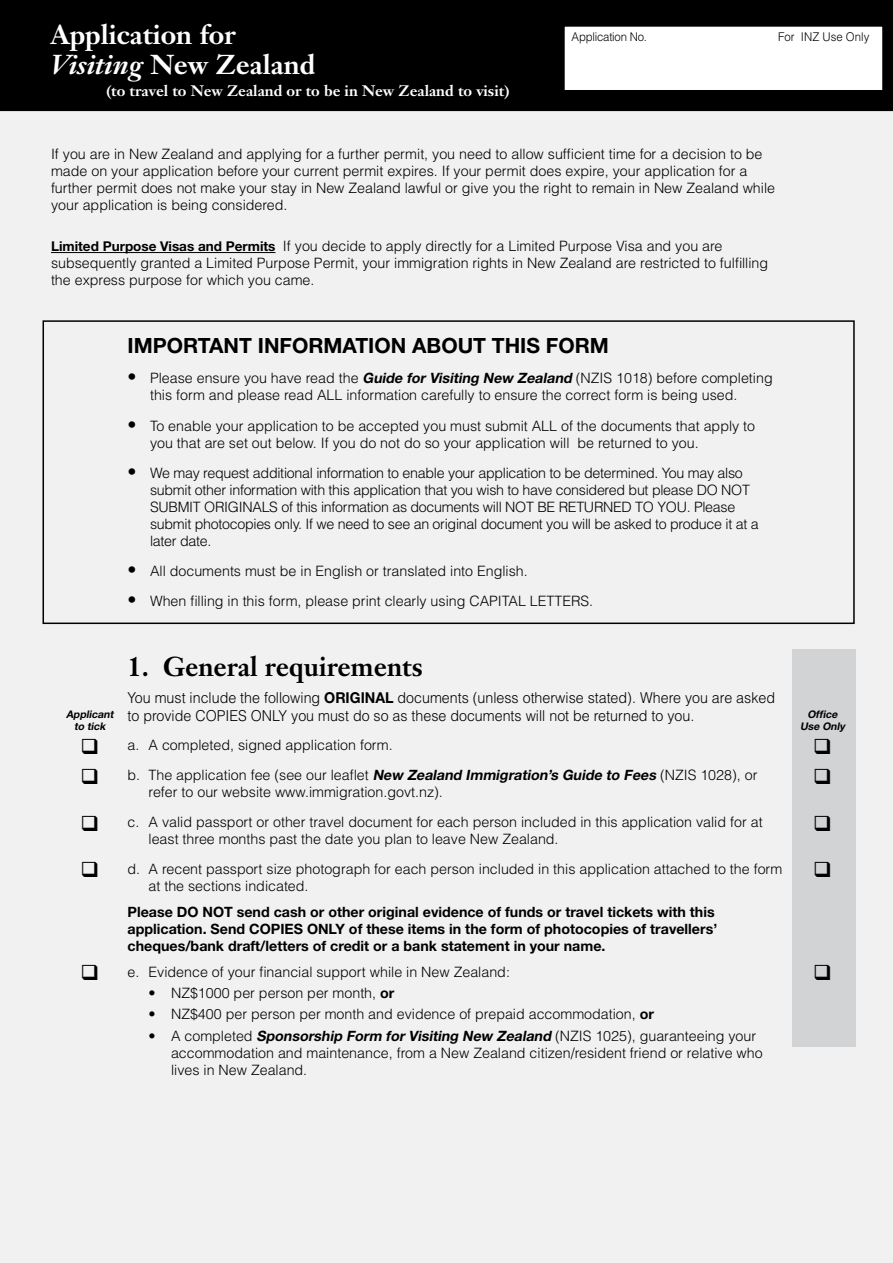
<style>
.page{position:relative;width:893px;height:1263px;background:#f1f1f2}
.page>*{position:absolute;margin:0;border:0;box-sizing:border-box;transform-origin:0 0}
.t1{font:700 27px "Janson Text";color:#fff}
.t2{font:700 27px "Janson Text";color:#000;scale:.95 1}
.t3{font:700 21px "Helvetica Neue";color:#000}
.t4{font:300 15px/18px "Helvetica";color:#000;scale:.95 1}
.t5{font:700 15px "Janson Text";color:#fff}
.t6{font:300 14.25px/17.1px "Helvetica";color:#000}
.t7{font:300 14.25px/17.1px "Helvetica";letter-spacing:-.02em;color:#000}
.t8{font:700 14.25px/17.1px "Helvetica Neue";color:#000}
.t9{font:300 12px "Helvetica";letter-spacing:-.02em;color:#000;scale:.95 1}
.t10{font:300 12px "Helvetica";color:#000;scale:.95 1}
.t11{font:italic 700 10.5px/12px "Helvetica Neue";color:#000;text-align:center}
.s1{font-style:italic}
.s2{font-family:"Helvetica Neue";font-weight:700;font-size:13.5px}
.s3{font-size:18px}
.s4{font-family:"Helvetica Neue";font-weight:700;font-style:italic}
.s5{font-family:"Helvetica Neue";font-weight:700}
.s6{font-size:14.25px}
</style>
<div class="page">
<div style="left:792px;top:649px;width:64px;height:397px;background:#d1d3d4"></div>
<hr style="left:51px;top:252px;width:224px;height:1px;background:#000">
<div style="left:0;top:0;width:893px;height:111px;background:#000"></div>
<div style="left:564px;top:26px;width:319px;height:64px;background:#fff"></div>
<div style="left:564px;top:26px;width:319px;height:65px;border:1px solid #000"></div>
<div style="left:43px;top:320px;width:812px;height:304px;border:2px solid #000"></div>
<h1 class="t1" style="left:51px;top:17px;width:186px">Application for</h1>
<p class="t9" style="left:572px;top:30px;width:81px">Application No.</p>
<p class="t10" style="left:778px;top:30px;width:98px">For INZ Use Only</p>
<h1 class="t1" style="left:51px;top:47px;width:266px"><span class="s1">Visiting</span> New Zealand</h1>
<p class="t5" style="left:106px;top:81px;width:405px">(to travel to New Zealand or to be in New Zealand to visit)</p>
<p class="t6" style="left:51px;top:145px;width:726px">If you are in New Zealand and applying for a further permit, you need to allow sufficient time for a decision to be made on your application before your current permit expires. If your permit does expire, your application for a further permit does not make your stay in New Zealand lawful or give you the right to remain in New Zealand while your application is being considered.</p>
<p class="t6" style="left:51px;top:237px;width:719px"><span class="s2">Limited Purpose Visas and Permits</span> If you decide to apply directly for a Limited Purpose Visa and you are subsequently granted a Limited Purpose Permit, your immigration rights in New Zealand are restricted to fulfilling the express purpose for which you came.</p>
<h2 class="t3" style="left:128px;top:333px;width:483px">IMPORTANT INFORMATION ABOUT THIS FORM</h2>
<p class="t6" style="left:150px;top:369px;width:624px;text-indent:-23px"><span class="s3">•</span> Please ensure you have read the <span class="s4">Guide for Visiting New Zealand</span> (NZIS 1018) before completing this form and please read ALL information carefully to ensure the correct form is being used.</p>
<p class="t6" style="left:150px;top:416px;width:607px;text-indent:-22px"><span class="s3">•</span> To enable your application to be accepted you must submit ALL of the documents that apply to you that are set out below. If you do not do so your application will be returned to you.</p>
<p class="t7" style="left:150px;top:464px;width:610px;text-indent:-23px"><span class="s3">•</span> We may request additional information to enable your application to be determined. You may also submit other information with this application that you wish to have considered but please DO NOT SUBMIT ORIGINALS of this information as documents will NOT BE RETURNED TO YOU. Please submit photocopies only. If we need to see an original document you will be asked to produce it at a later date.</p>
<p class="t6" style="left:128px;top:562px;width:402px"><span class="s3">•</span> All documents must be in English or translated into English.</p>
<p class="t6" style="left:128px;top:592px;width:467px"><span class="s3">•</span> When filling in this form, please print clearly using CAPITAL LETTERS.</p>
<h1 class="t2" style="left:128px;top:649px;width:312px">1. General requirements</h1>
<p class="t4" style="left:128px;top:688px;width:683px">You must include the following <span class="s5">ORIGINAL</span> documents (unless otherwise stated). Where you are asked to provide COPIES ONLY you must do so as these documents will not be returned to you<span class="s6">.</span></p>
<p class="t6" style="left:128px;top:730px;width:631px;line-height:29.8px">a. A completed, signed application form.<br>b. The application fee (see our leaflet <span class="s4">New Zealand Immigration’s Guide to Fees</span> (NZIS 1028), or</p>
<p class="t6" style="left:128px;top:777px;width:637px;line-height:29.8px;text-indent:21px">refer to our website www.immigration.govt.nz).<br>c. A valid passport or other travel document for each person included in this application valid for at</p>
<p class="t6" style="left:128px;top:824px;width:656px;line-height:29.8px;text-indent:21px">least three months past the date you plan to leave New Zealand.<br>d. A recent passport size photograph for each person included in this application attached to the form</p>
<p class="t6" style="left:149px;top:877px;width:161px">at the sections indicated.</p>
<p class="t8" style="left:128px;top:903px;width:591px">Please DO NOT send cash or other original evidence of funds or travel tickets with this application. Send COPIES ONLY of these items in the form of photocopies of travellers’ cheques/bank draft/letters of credit or a bank statement in your name.</p>
<p class="t6" style="left:128px;top:963px;width:384px">e. Evidence of your financial support while in New Zealand:</p>
<p class="t6" style="left:149px;top:984px;width:247px">• NZ$1000 per person per month, <span class="s5">or</span></p>
<p class="t6" style="left:149px;top:1005px;width:507px">• NZ$400 per person per month and evidence of prepaid accommodation, <span class="s5">or</span></p>
<p class="t6" style="left:171px;top:1027px;width:593px;text-indent:-23px">• A completed <span class="s4">Sponsorship Form for Visiting New Zealand</span> (NZIS 1025), guaranteeing your accommodation and maintenance, from a New Zealand citizen/resident friend or relative who lives in New Zealand.</p>
<p class="t11" style="left:66px;top:708px;width:51px">Applicant to tick</p>
<p class="t11" style="left:800px;top:708px;width:46px">Office<br>Use Only</p>
</div>
